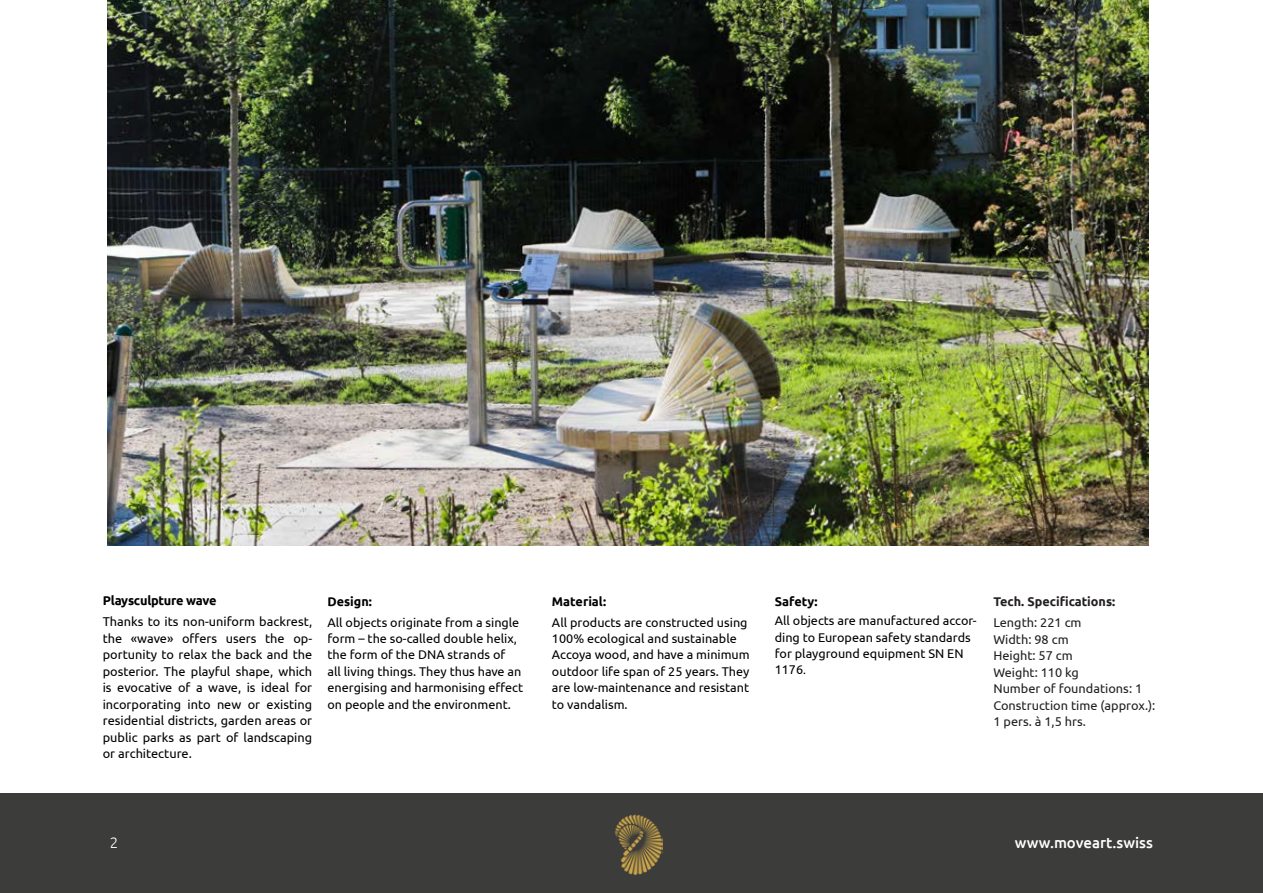
<style>
.page{position:relative;width:1263px;height:893px;background:#fff}
.page>*{position:absolute;margin:0;border:0;box-sizing:border-box;transform-origin:0 0}
.t1{font:500 15px "Ubuntu";color:#fff}
.t2{font:300 15px "Ubuntu";color:#fff}
.t3{font:12.75px/16.5px "Ubuntu";color:#000;text-align:justify}
.t4{font:12.75px/16.5px "Ubuntu";color:#231f20}
.t5{font:700 12.75px "Ubuntu";letter-spacing:-.02em;color:#000}
.t6{font:12.6px/16.4px "Ubuntu";color:#000}
.t7{font:700 12.6px "Ubuntu";color:#000}
.t8{font:700 12.6px "Ubuntu";color:#231f20}
.t9{font:12.6px "Ubuntu";color:#231f20}
.s1{font-family:"Myriad Pro"}
.s2{font-size:12.75px}
</style>
<div class="page">
<div style="left:0;top:794px;width:1263px;height:99px;background:#3c3c3b"></div>
<img style="left:615px;top:814px;width:48px;height:61px">
<img style="left:107px;top:0;width:1042px;height:546px">
<p class="t5" style="left:103px;top:593px;width:115px">Playsculpture wave</p>
<p class="t3" style="left:103px;top:613px;width:211px">Thanks to its non-uniform backrest, the «wave» offers users the op&shy;portunity to relax the back and the posterior. The playful shape, which is evocative of a wave, is ideal for incorporating into new or existing residential districts, garden areas or public parks as part of landscaping or architecture.</p>
<p class="t7" style="left:327px;top:594px;width:46px">Design:</p>
<p class="t6" style="left:327px;top:614px;width:197px">All objects originate from a single form – the so-called double helix, the form of the DNA strands of<br>all living things. They thus have an energising and harmonising effect on people and the environment.</p>
<p class="t7" style="left:552px;top:594px;width:56px">Material:</p>
<p class="t6" style="left:552px;top:614px;width:199px">All products are constructed using<br>100% ecological and sustainable<br>Accoya wood, and have a minimum outdoor life span of 25 years. They are low-maintenance and resistant to vandalism.</p>
<p class="t7" style="left:775px;top:594px;width:45px">Safety:</p>
<p class="t6" style="left:775px;top:612px;width:203px">All objects are manufactured accor&shy;ding to European safety standards for playground equipment SN EN<br>1176<span class="s1">.</span></p>
<p class="t8" style="left:993px;top:594px;width:123px">Tech. Specifications:</p>
<p class="t4" style="left:993px;top:614px;width:90px">Length: 221 cm<br>Width: 98 cm<br>Height: 57 cm</p>
<p class="t9" style="left:993px;top:664px;width:87px">Weight: <span class="s2">110 kg</span></p>
<p class="t4" style="left:993px;top:680px;width:164px">Number of foundations: 1<br>Construction time (approx.):<br>1 pers. à 1,5 hrs.</p>
<p class="t2" style="left:110px;top:834px;width:10px">2</p>
<p class="t1" style="left:1015px;top:834px;width:140px">www.moveart.swiss</p>
</div>
